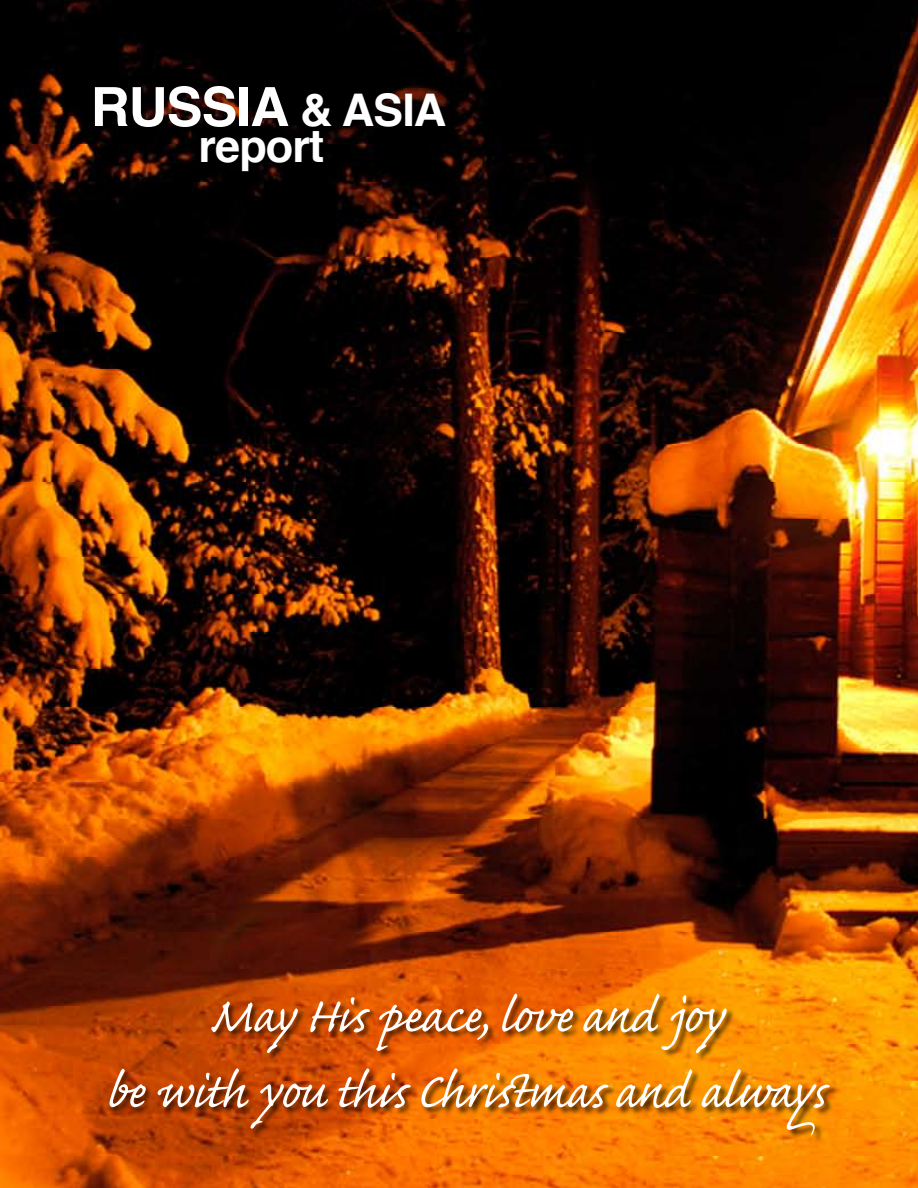
<style>
.page{position:relative;width:918px;height:1188px;background:#fff}
.page>*{position:absolute;margin:0;border:0;box-sizing:border-box;transform-origin:0 0}
.t1{font:63px/75.6px "Caflisch Script Pro";letter-spacing:-.02em;color:#fff;text-align:center}
.t2{font:700 54px "Helvetica";letter-spacing:-.02em;color:#fff}
.t3{font:700 45px "Helvetica";letter-spacing:-.02em;color:#fff}
.s1{font-size:45px}
</style>
<div class="page">
<img style="left:0;top:0;width:918px;height:1188px">
<div style="left:108px;top:993px;width:731px;height:151px;background:#000;opacity:.75"></div>
<p class="t2" style="left:91px;top:58px;width:357px">RUSSIA <span class="s1">&amp; ASIA</span></p>
<p class="t3" style="left:199px;top:106px;width:127px">report</p>
<p class="t1" style="left:106px;top:985px;width:720px">May His peace, love and joy<br>be with you this Christmas and always</p>
</div>
